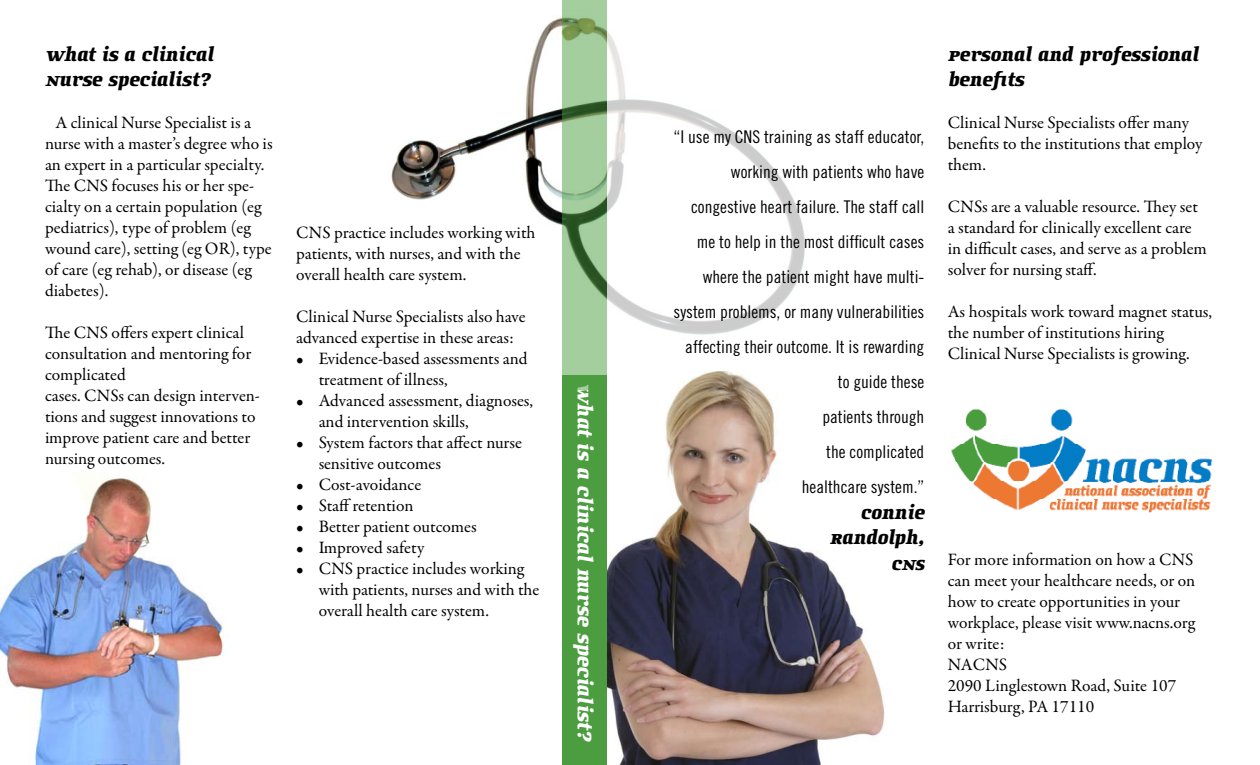
<style>
.page{position:relative;width:1260px;height:765px;background:#fff}
.page>*{position:absolute;margin:0;border:0;box-sizing:border-box;transform-origin:0 0}
.t1{font:italic 22.5px "Anubis";letter-spacing:-.005em;color:#fff}
.t2{font:italic 21.25px/25.5px "Anubis";color:#000}
.t3{font:17.5px/21px "Garamond Premr Pro";letter-spacing:-.005em;color:#000}
.t4{font:17.5px/35px "Trade Gothic Cond Eighteen";color:#000;text-align:right}
</style>
<div class="page">
<img style="left:0;top:472px;width:228px;height:293px">
<img style="left:391px;top:17px;width:171px;height:208px">
<div style="left:562px;top:375px;width:46px;height:390px;background:#4b9d3f"></div>
<img style="left:608px;top:371px;width:277px;height:394px">
<img style="left:951px;top:409px;width:262px;height:104px">
<svg style="left:562px;top:0;width:46px;height:390px;fill:#a5ce9f"></svg>
<p class="t2" style="left:45px;top:43px;width:170px">What is a Clinical<br>Nurse Specialist?</p>
<p class="t3" style="left:45px;top:113px;width:229px;text-indent:10px">A clinical Nurse Specialist is a nurse with a master’s degree who is an expert in a particular specialty.<br>The CNS focuses his or her spe&shy;cialty on a certain population (eg pediatrics), type of problem (eg wound care), setting (eg OR), type of care (eg rehab), or disease (eg diabetes).</p>
<p class="t3" style="left:45px;top:323px;width:216px">The CNS offers expert clinical consultation and mentoring for complicated<br>cases. CNSs can design interven&shy;tions and suggest innovations to improve patient care and better nursing outcomes.</p>
<p class="t3" style="left:296px;top:222px;width:241px">CNS practice includes working with patients, with nurses, and with the overall health care system.</p>
<p class="t3" style="left:296px;top:306px;width:231px">Clinical Nurse Specialists also have</p>
<p class="t3" style="left:296px;top:327px;width:219px">advanced expertise in these areas:</p>
<p class="t3" style="left:319px;top:348px;width:210px">Evidence-based assessments and</p>
<p class="t3" style="left:319px;top:369px;width:130px">treatment of illness,</p>
<p class="t3" style="left:319px;top:390px;width:216px">Advanced assessment, diagnoses,</p>
<p class="t3" style="left:319px;top:411px;width:152px">and intervention skills,</p>
<p class="t3" style="left:319px;top:432px;width:205px">System factors that affect nurse</p>
<p class="t3" style="left:319px;top:453px;width:124px">sensitive outcomes</p>
<p class="t3" style="left:319px;top:474px;width:104px">Cost-avoidance</p>
<p class="t3" style="left:319px;top:495px;width:96px">Staff retention</p>
<p class="t3" style="left:319px;top:516px;width:160px">Better patient outcomes</p>
<p class="t3" style="left:319px;top:537px;width:107px">Improved safety</p>
<p class="t3" style="left:319px;top:558px;width:207px">CNS practice includes working</p>
<p class="t3" style="left:319px;top:579px;width:222px">with patients, nurses and with the</p>
<p class="t3" style="left:319px;top:600px;width:172px">overall health care system.</p>
<p class="t3" style="left:296px;top:348px;width:9px">•</p>
<p class="t3" style="left:296px;top:390px;width:9px">•</p>
<p class="t3" style="left:296px;top:432px;width:9px">•</p>
<p class="t3" style="left:296px;top:474px;width:9px;text-align:justify">• • • • •</p>
<p class="t1" style="left:594px;top:383px;width:361px;rotate:90deg">what is a clinical nurse specialist?</p>
<p class="t4" style="left:674px;top:119px;width:252px">“I use my CNS training as staff educator, working with patients who have congestive heart failure. The staff call me to help in the most difficult cases where the patient might have multi&shy;system problems, or many vulnerabilities affecting their outcome. It is rewarding to guide these<br>patients through<br>the complicated<br>healthcare system.”</p>
<p class="t2" style="left:830px;top:501px;width:96px;text-align:right">Connie<br>Randolph,<br>CNS</p>
<p class="t2" style="left:948px;top:43px;width:252px">Personal and professional benefits</p>
<p class="t3" style="left:948px;top:113px;width:256px">Clinical Nurse Specialists offer many benefits to the institutions that employ them.</p>
<p class="t3" style="left:948px;top:197px;width:261px">CNSs are a valuable resource. They set a standard for clinically excellent care in difficult cases, and serve as a problem solver for nursing staff.</p>
<p class="t3" style="left:948px;top:302px;width:266px">As hospitals work toward magnet status, the number of institutions hiring<br>Clinical Nurse Specialists is growing.</p>
<p class="t3" style="left:948px;top:550px;width:249px">For more information on how a CNS can meet your healthcare needs, or on how to create opportunities in your workplace, please visit www.nacns.org or write:<br>NACNS<br>2090 Linglestown Road, Suite 107<br>Harrisburg, PA 17110</p>
</div>
